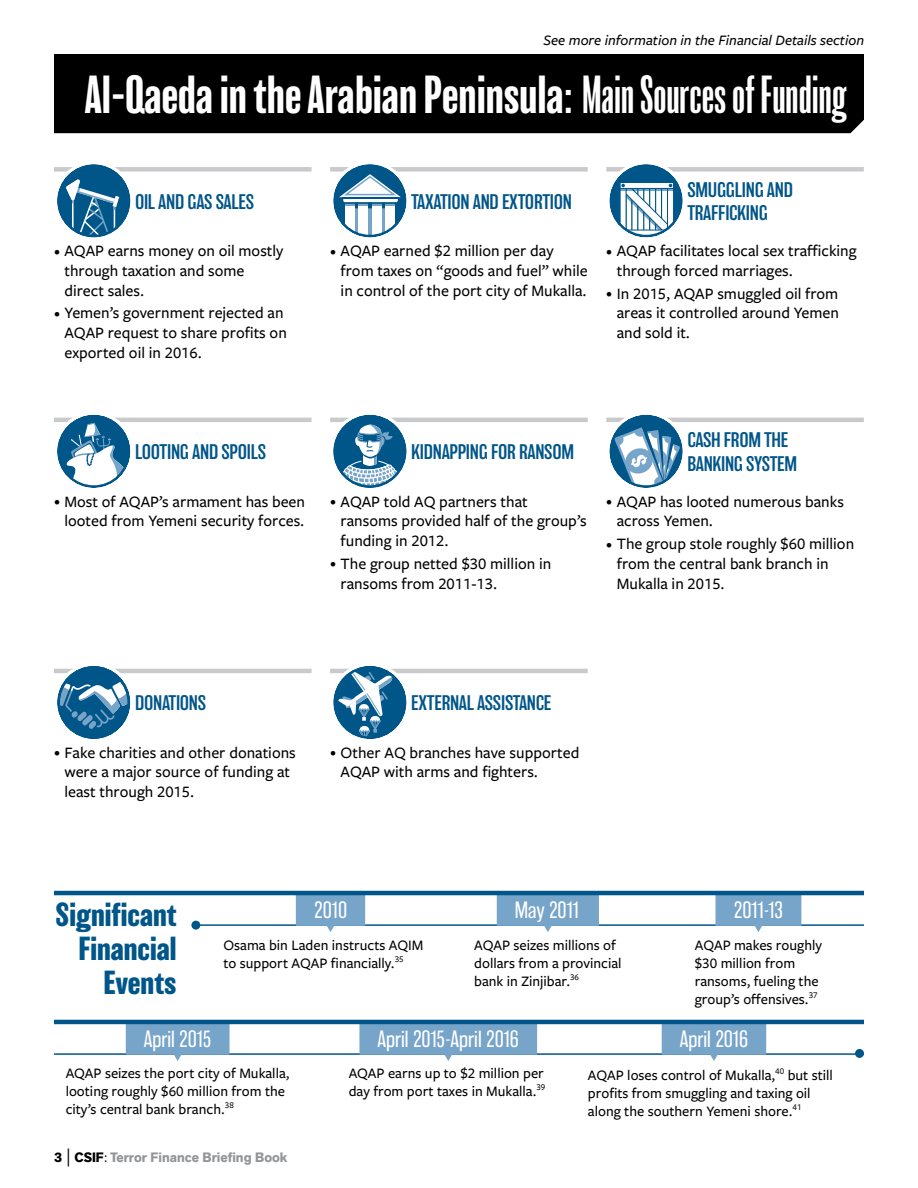
<style>
.page{position:relative;width:918px;height:1188px;background:#fff}
.page>*{position:absolute;margin:0;border:0;box-sizing:border-box;transform-origin:0 0}
.t1{font:condensed 49.35px "Balboa";color:#fff}
.t2{font:700 30.75px/34px "Balboa";color:#005689;text-align:right}
.t3{font:200 21.75px "Balboa";color:#fff}
.t4{font:200 21.75px "Balboa";letter-spacing:-.035em;color:#fff}
.t5{font:300 19.5px/23.4px "Balboa";letter-spacing:-.015em;color:#005689}
.t6{font:500 16.5px/19.8px "Freight Sans Pro";color:#000}
.t7{font:500 15px/18px "Freight Sans Pro";color:#000}
.t8{font:italic 500 15px "Freight Sans Pro";color:#000}
.t9{font:700 13.5px "Akzid Grtsk Next";color:#939598}
.s1{font-weight:300;font-stretch:normal}
.s2{font-stretch:extra-condensed}
.s3{font-size:12px}
.s4{color:#000}
.s5{font-family:"Minion Pro";font-weight:400;font-size:18px;color:#000}
.s6{font-weight:400;color:#000}
</style>
<div class="page">
<hr style="left:54px;top:1053px;width:810px;height:2px;background:#005689">
<hr style="left:196px;top:924px;width:668px;height:2px;background:#005689">
<div style="left:855px;top:1049px;width:9px;height:9px;background:#005689;border-radius:50%"></div>
<div style="left:296px;top:893px;width:69px;height:33px;background:#77a4c9"></div>
<div style="left:497px;top:893px;width:102px;height:33px;background:#77a4c9"></div>
<div style="left:716px;top:893px;width:85px;height:33px;background:#77a4c9"></div>
<div style="left:126px;top:1022px;width:104px;height:33px;background:#77a4c9"></div>
<div style="left:359px;top:1022px;width:178px;height:33px;background:#77a4c9"></div>
<div style="left:662px;top:1022px;width:104px;height:33px;background:#77a4c9"></div>
<div style="left:54px;top:167px;width:258px;height:5px;background:#c9cacc"></div>
<svg style="left:57px;top:165px;width:73px;height:72px"></svg>
<div style="left:54px;top:161px;width:80px;height:80px;border:3px solid #fff;border-radius:50%"></div>
<hr style="left:54px;top:418px;width:258px;height:4px;background:#c9cacc">
<svg style="left:57px;top:416px;width:73px;height:71px"></svg>
<div style="left:54px;top:412px;width:80px;height:79px;border:3px solid #fff;border-radius:50%"></div>
<hr style="left:54px;top:669px;width:258px;height:4px;background:#c9cacc">
<svg style="left:57px;top:667px;width:73px;height:71px"></svg>
<div style="left:54px;top:663px;width:80px;height:79px;border:3px solid #fff;border-radius:50%"></div>
<div style="left:606px;top:167px;width:258px;height:5px;background:#c9cacc"></div>
<svg style="left:609px;top:165px;width:74px;height:72px"></svg>
<div style="left:606px;top:161px;width:80px;height:80px;border:3px solid #fff;border-radius:50%"></div>
<hr style="left:606px;top:418px;width:258px;height:4px;background:#c9cacc">
<svg style="left:609px;top:416px;width:74px;height:71px"></svg>
<div style="left:606px;top:412px;width:80px;height:79px;border:3px solid #fff;border-radius:50%"></div>
<div style="left:330px;top:167px;width:258px;height:5px;background:#c9cacc"></div>
<svg style="left:333px;top:165px;width:74px;height:72px"></svg>
<div style="left:330px;top:161px;width:80px;height:80px;border:3px solid #fff;border-radius:50%"></div>
<hr style="left:330px;top:418px;width:258px;height:4px;background:#c9cacc">
<svg style="left:333px;top:416px;width:74px;height:71px"></svg>
<div style="left:330px;top:412px;width:80px;height:79px;border:3px solid #fff;border-radius:50%"></div>
<hr style="left:330px;top:669px;width:258px;height:4px;background:#c9cacc">
<svg style="left:333px;top:667px;width:74px;height:71px"></svg>
<div style="left:330px;top:663px;width:80px;height:79px;border:3px solid #fff;border-radius:50%"></div>
<hr style="left:54px;top:1020px;width:810px;height:4px;background:#005689">
<svg style="left:173px;top:1054px;width:8px;height:7px"></svg>
<svg style="left:445px;top:1054px;width:8px;height:7px"></svg>
<svg style="left:709px;top:1054px;width:9px;height:7px"></svg>
<hr style="left:54px;top:891px;width:810px;height:4px;background:#005689">
<div style="left:191px;top:921px;width:9px;height:9px;background:#005689;border-radius:50%"></div>
<svg style="left:327px;top:926px;width:7px;height:6px"></svg>
<svg style="left:544px;top:926px;width:8px;height:6px"></svg>
<svg style="left:755px;top:926px;width:7px;height:6px"></svg>
<div style="left:54px;top:54px;width:810px;height:79px;background:#000"></div>
<p class="t8" style="left:544px;top:30px;width:322px">See more information in the Financial Details section</p>
<h1 class="t1" style="left:85px;top:70px;width:763px">Al-Qaeda in the Arabian Peninsula<span class="s1">:</span> <span class="s2">Main Sources of Funding</span></h1>
<p class="t5" style="left:135px;top:190px;width:121px">OIL AND GAS SALES</p>
<p class="t6" style="left:64px;top:240px;width:221px;text-indent:-10px"><span class="s3">•</span> AQAP earns money on oil mostly through taxation and some direct sales.</p>
<p class="t6" style="left:64px;top:303px;width:224px;text-indent:-10px"><span class="s3">•</span> Yemen’s government rejected an<br>AQAP request to share profits on exported oil in 2016.</p>
<p class="t5" style="left:411px;top:190px;width:162px">TAXATION AND EXTORTION</p>
<p class="t6" style="left:341px;top:240px;width:249px;text-indent:-10px"><span class="s3">•</span> AQAP earned $2 million per day from taxes on “goods and fuel” while in control of the port city of Mukalla.</p>
<p class="t5" style="left:687px;top:178px;width:107px">SMUGGLING AND<br>TRAFFICKING</p>
<p class="t6" style="left:617px;top:240px;width:241px;text-indent:-10px"><span class="s3">•</span> AQAP facilitates local sex trafficking through forced marriages.</p>
<p class="t6" style="left:617px;top:283px;width:224px;text-align:justify;text-indent:-10px"><span class="s3">•</span> In 2015, AQAP smuggled oil from areas it controlled around Yemen and sold it.</p>
<p class="t5" style="left:135px;top:440px;width:133px">LOOTING AND SPOILS</p>
<p class="t6" style="left:54px;top:491px;width:253px;text-align:center"><span class="s3">•</span> Most of AQAP’s armament has been looted from Yemeni security forces.</p>
<p class="t5" style="left:411px;top:440px;width:164px">KIDNAPPING FOR RANSOM</p>
<p class="t6" style="left:341px;top:491px;width:248px;text-indent:-10px"><span class="s3">•</span> AQAP told AQ partners that ransoms provided half of the group’s funding in 2012.</p>
<p class="t6" style="left:341px;top:553px;width:212px;text-indent:-10px"><span class="s3">•</span> The group netted $30 million in ransoms from 2011-13.</p>
<p class="t5" style="left:687px;top:429px;width:111px">CASH FROM THE<br>BANKING SYSTEM</p>
<p class="t6" style="left:617px;top:491px;width:229px;text-indent:-10px"><span class="s3">•</span> AQAP has looted numerous banks across Yemen.</p>
<p class="t6" style="left:617px;top:533px;width:239px;text-indent:-10px"><span class="s3">•</span> The group stole roughly $60 million from the central bank branch in<br>Mukalla in 2015.</p>
<p class="t5" style="left:135px;top:692px;width:73px">DONATIONS</p>
<p class="t6" style="left:64px;top:742px;width:233px;text-indent:-10px"><span class="s3">•</span> Fake charities and other donations were a major source of funding at least through 2015.</p>
<p class="t5" style="left:411px;top:692px;width:142px">EXTERNAL ASSISTANCE</p>
<p class="t6" style="left:341px;top:742px;width:240px;text-indent:-10px"><span class="s3">•</span> Other AQ branches have supported<br>AQAP with arms and fighters.</p>
<h2 class="t2" style="left:55px;top:897px;width:123px">Significant<br>Financial<br>Events</h2>
<h3 class="t4" style="left:314px;top:899px;width:35px">2010</h3>
<h3 class="t4" style="left:515px;top:899px;width:68px">May 2011</h3>
<h3 class="t4" style="left:734px;top:899px;width:51px">2011-13</h3>
<p class="t7" style="left:223px;top:936px;width:202px">Osama bin Laden instructs AQIM to support AQAP financially.<sup>35</sup></p>
<p class="t7" style="left:474px;top:936px;width:149px">AQAP seizes millions of dollars from a provincial bank in Zinjibar.<sup>36</sup></p>
<p class="t7" style="left:695px;top:936px;width:129px">AQAP makes roughly $30 million from ransoms, fueling the group’s offensives.<sup>37</sup></p>
<h3 class="t3" style="left:144px;top:1028px;width:69px">April 2015</h3>
<h3 class="t3" style="left:377px;top:1028px;width:143px">April 2015-April 2016</h3>
<h3 class="t3" style="left:680px;top:1028px;width:70px">April 2016</h3>
<p class="t7" style="left:66px;top:1064px;width:225px">AQAP seizes the port city of Mukalla, looting roughly $60 million from the city’s central bank branch.<sup>38</sup></p>
<p class="t7" style="left:349px;top:1064px;width:198px">AQAP earns up to $2 million per day from port taxes in Mukalla.<sup>39</sup></p>
<p class="t9" style="left:54px;top:1149px;width:235px"><span class="s4">3</span> <span class="s5">|</span> <span class="s4">CSIF</span><span class="s6">:</span> Terror Finance Briefing Book</p>
<p class="t7" style="left:588px;top:1065px;width:247px">AQAP loses control of Mukalla,<sup>40</sup> but still profits from smuggling and taxing oil along the southern Yemeni shore.<sup>41</sup></p>
</div>
